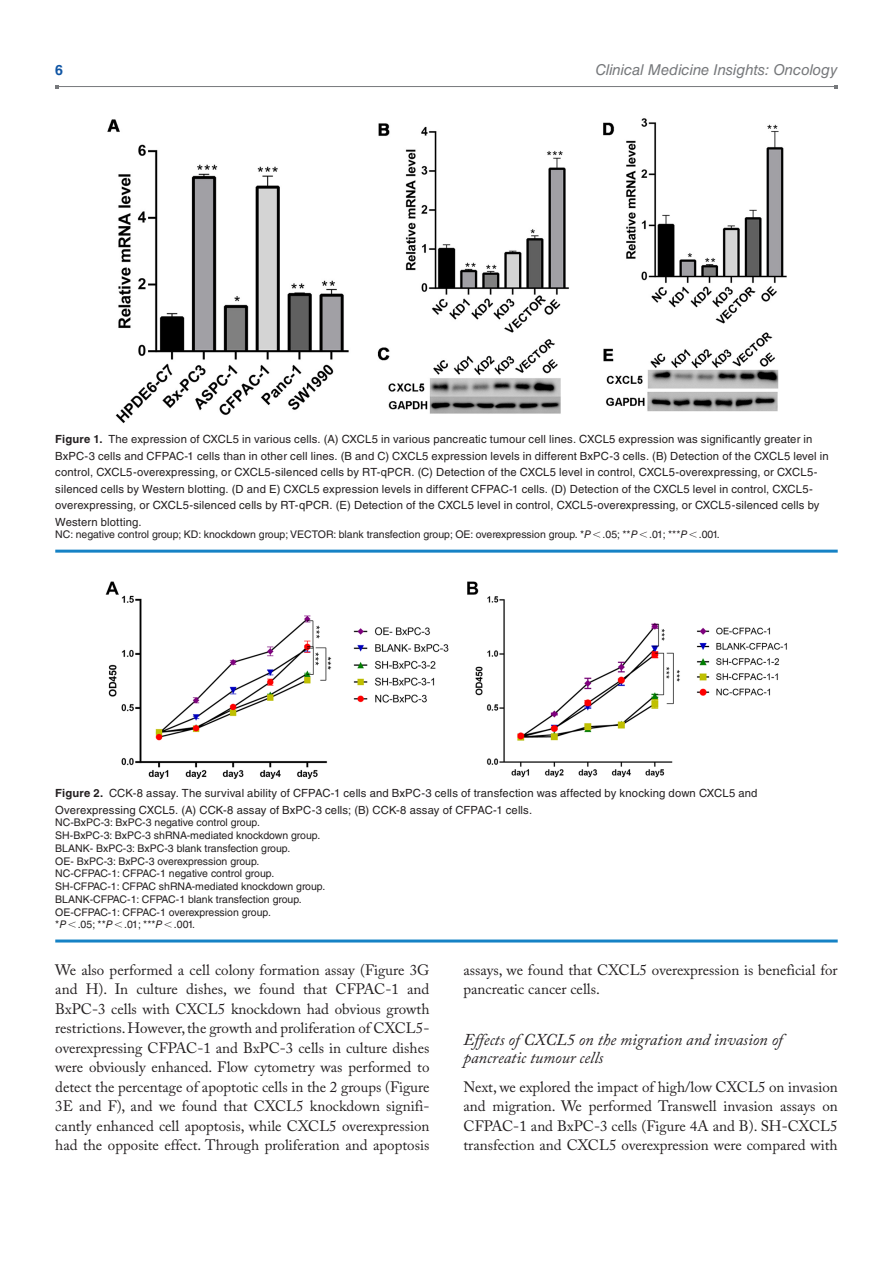
<style>
.page{position:relative;width:893px;height:1263px;background:#fff}
.page>*{position:absolute;margin:0;border:0;box-sizing:border-box;transform-origin:0 0}
.t1{font:italic 16.5px/18px "Adobe Caslon Pro";color:#231f20}
.t2{font:15px/19.5px "Adobe Caslon Pro";color:#231f20;text-align:justify}
.t3{font:italic 15px "Helvetica LT Std";letter-spacing:-.005em;color:#76787b}
.t4{font:700 14.25px "Helvetica LT Std";color:#1055a4}
.t5{font:11.25px/16.5px "Helvetica LT Std";letter-spacing:.015em;color:#231f20}
.t6{font:10.5px/12.8px "Helvetica LT Std";color:#231f20}
.s1{font-weight:700}
.s2{font-style:italic}
</style>
<div class="page">
<hr style="left:57px;top:86px;width:779px;height:1px;background:#76787b">
<hr style="left:55px;top:550px;width:783px;height:3px;background:#1582c5">
<img style="left:107px;top:118px;width:680px;height:306px">
<hr style="left:55px;top:939px;width:783px;height:3px;background:#1582c5">
<img style="left:105px;top:581px;width:682px;height:198px">
<p class="t4" style="left:55px;top:61px;width:9px">6</p>
<h2 class="t3" style="left:595px;top:61px;width:244px">Clinical Medicine Insights: Oncology</h2>
<p class="t5" style="left:55px;top:431px;width:775px"><span class="s1">Figure 1.</span> The expression of CXCL5 in various cells. (A) CXCL5 in various pancreatic tumour cell lines. CXCL5 expression was significantly greater in BxPC-3 cells and CFPAC-1 cells than in other cell lines. (B and C) CXCL5 expression levels in different BxPC-3 cells. (B) Detection of the CXCL5 level in control, CXCL5-overexpressing, or CXCL5-silenced cells by RT-qPCR. (C) Detection of the CXCL5 level in control, CXCL5-overexpressing, or CXCL5- silenced cells by Western blotting. (D and E) CXCL5 expression levels in different CFPAC-1 cells. (D) Detection of the CXCL5 level in control, CXCL5- overexpressing, or CXCL5-silenced cells by RT-qPCR. (E) Detection of the CXCL5 level in control, CXCL5-overexpressing, or CXCL5-silenced cells by Western blotting.</p>
<p class="t6" style="left:55px;top:528px;width:666px">NC: negative control group; KD: knockdown group; VECTOR: blank transfection group; OE: overexpression group. *<span class="s2">P</span> .05; **<span class="s2">P</span> .01; ***<span class="s2">P</span> .001.</p>
<p class="t5" style="left:55px;top:785px;width:704px"><span class="s1">Figure 2.</span> CCK-8 assay. The survival ability of CFPAC-1 cells and BxPC-3 cells of transfection was affected by knocking down CXCL5 and<br>Overexpressing CXCL5. (A) CCK-8 assay of BxPC-3 cells; (B) CCK-8 assay of CFPAC-1 cells.</p>
<p class="t6" style="left:55px;top:816px;width:272px">NC-BxPC-3: BxPC-3 negative control group.<br>SH-BxPC-3: BxPC-3 shRNA-mediated knockdown group.<br>BLANK- BxPC-3: BxPC-3 blank transfection group.<br>OE- BxPC-3: BxPC-3 overexpression group.<br>NC-CFPAC-1: CFPAC-1 negative control group.<br>SH-CFPAC-1: CFPAC shRNA-mediated knockdown group.<br>BLANK-CFPAC-1: CFPAC-1 blank transfection group.<br>OE-CFPAC-1: CFPAC-1 overexpression group.<br>*<span class="s2">P</span> .05; **<span class="s2">P</span> .01; ***<span class="s2">P</span> .001.</p>
<p class="t2" style="left:55px;top:960px;width:376px">We also performed a cell colony formation assay (Figure 3G and H). In culture dishes, we found that CFPAC-1 and BxPC-3 cells with CXCL5 knockdown had obvious growth restrictions. However, the growth and proliferation of CXCL5- overexpressing CFPAC-1 and BxPC-3 cells in culture dishes were obviously enhanced. Flow cytometry was performed to detect the percentage of apoptotic cells in the 2 groups (Figure 3E and F), and we found that CXCL5 knockdown signifi&shy;cantly enhanced cell apoptosis, while CXCL5 overexpression had the opposite effect. Through proliferation and apoptosis</p>
<h2 class="t2" style="left:463px;top:960px;width:376px">assays, we found that CXCL5 overexpression is beneficial for pancreatic cancer cells.</h2>
<h1 class="t1" style="left:463px;top:1031px;width:321px">Effects of CXCL5 on the migration and invasion of pancreatic tumour cells</h1>
<h2 class="t2" style="left:463px;top:1077px;width:376px">Next, we explored the impact of high/low CXCL5 on invasion and migration. We performed Transwell invasion assays on CFPAC-1 and BxPC-3 cells (Figure 4A and B). SH-CXCL5 transfection and CXCL5 overexpression were compared with</h2>
</div>
